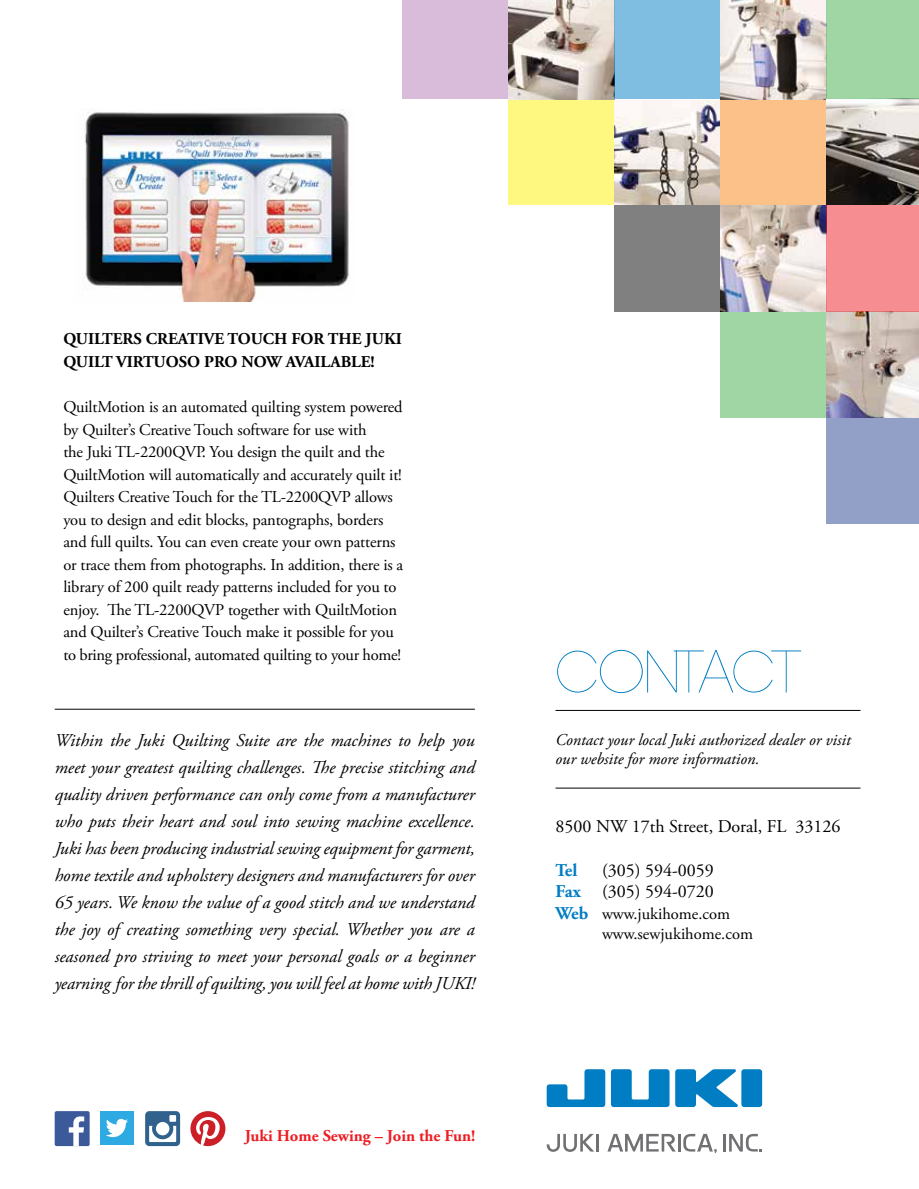
<style>
.page{position:relative;width:919px;height:1189px;background:#fff}
.page>*{position:absolute;margin:0;border:0;box-sizing:border-box;transform-origin:0 0}
.t1{font:300 60px "Code";letter-spacing:-.045em;color:#007dc3}
.t2{font:italic 18px/27px "Adobe Garamond Pro";letter-spacing:-.01em;color:#000;text-align:justify}
.t3{font:18px/21.6px "Adobe Garamond Pro";color:#000;text-align:right}
.t4{font:700 18px "Adobe Garamond Pro";color:#007dc3}
.t5{font:16.5px/22.5px "Adobe Garamond Pro";letter-spacing:-.01em;color:#000}
.t6{font:italic 16.5px/19.8px "Adobe Garamond Pro";color:#000}
.t7{font:700 16.5px/22.5px "Adobe Garamond Pro";color:#000}
.t8{font:700 16.5px "Adobe Garamond Pro";color:#ed1d24}
.s1{font-weight:700;color:#007dc3}
.s2{font-weight:700;font-size:18px;color:#007dc3}
</style>
<div class="page">
<hr style="left:55px;top:708px;width:420px;height:1px;background:#000">
<div style="left:55px;top:1110px;width:35px;height:35px;background:#3c5a99;border-radius:2px"></div>
<svg style="left:69px;top:1116px;width:15px;height:29px"></svg>
<svg style="left:145px;top:1111px;width:35px;height:34px"></svg>
<svg style="left:190px;top:1111px;width:35px;height:34px"></svg>
<div style="left:100px;top:1110px;width:34px;height:34px;background:#2caae1"></div>
<svg style="left:106px;top:1118px;width:22px;height:18px"></svg>
<img style="left:84px;top:109px;width:265px;height:192px">
<hr style="left:555px;top:710px;width:305px;height:1px;background:#000">
<hr style="left:555px;top:787px;width:305px;height:1px;background:#000">
<hr style="left:596px;top:1133px;width:3px;height:18px;background:#717073">
<svg style="left:547px;top:1133px;width:47px;height:18px"></svg>
<hr style="left:723px;top:1133px;width:3px;height:18px;background:#717073">
<svg style="left:729px;top:1133px;width:33px;height:18px"></svg>
<svg style="left:607px;top:1133px;width:110px;height:19px"></svg>
<div style="left:741px;top:1069px;width:21px;height:37px;background:#007dc3;border-radius:3px"></div>
<svg style="left:675px;top:1069px;width:63px;height:37px"></svg>
<svg style="left:611px;top:1069px;width:58px;height:37px"></svg>
<svg style="left:547px;top:1069px;width:58px;height:37px"></svg>
<div style="left:402px;top:0;width:106px;height:99px;background:#d9bcda"></div>
<div style="left:508px;top:99px;width:106px;height:106px;background:#fff880"></div>
<div style="left:614px;top:205px;width:106px;height:106px;background:#808080"></div>
<div style="left:720px;top:311px;width:106px;height:106px;background:#a0d6a4"></div>
<div style="left:826px;top:417px;width:93px;height:106px;background:#929fc7"></div>
<img style="left:508px;top:0;width:106px;height:99px">
<img style="left:614px;top:101px;width:106px;height:104px">
<img style="left:720px;top:205px;width:106px;height:106px">
<img style="left:826px;top:311px;width:93px;height:106px">
<div style="left:614px;top:0;width:106px;height:99px;background:#80bee1"></div>
<div style="left:720px;top:99px;width:106px;height:106px;background:#fcc188"></div>
<div style="left:826px;top:205px;width:93px;height:106px;background:#f68e91"></div>
<img style="left:720px;top:0;width:106px;height:99px">
<img style="left:826px;top:99px;width:93px;height:106px">
<div style="left:826px;top:0;width:93px;height:99px;background:#a0d6a4"></div>
<p class="t7" style="left:63px;top:328px;width:340px">QUILTERS CREATIVE TOUCH FOR THE JUKI<br>QUILT VIRTUOSO PRO NOW AVAILABLE!</p>
<p class="t5" style="left:63px;top:396px;width:341px">QuiltMotion is an automated quilting system powered by Quilter’s Creative Touch software for use with<br>the Juki TL-2200QVP. You design the quilt and the QuiltMotion will automatically and accurately quilt it!<br>Quilters Creative Touch for the TL-2200QVP allows you to design and edit blocks, pantographs, borders and full quilts. You can even create your own patterns or trace them from photographs. In addition, there is a library of 200 quilt ready patterns included for you to enjoy. The TL-2200QVP together with QuiltMotion and Quilter’s Creative Touch make it possible for you to bring professional, automated quilting to your home!</p>
<p class="t2" style="left:55px;top:726px;width:422px">Within the Juki Quilting Suite are the machines to help you meet your greatest quilting challenges. The precise stitching and quality driven performance can only come from a manufacturer who puts their heart and soul into sewing machine excellence.<br>Juki has been producing industrial sewing equipment for garment, home textile and upholstery designers and manufacturers for over 65 years. We know the value of a good stitch and we understand the joy of creating something very special. Whether you are a seasoned pro striving to meet your personal goals or a beginner yearning for the thrill of quilting, you will feel at home with JUKI!</p>
<p class="t8" style="left:245px;top:1125px;width:232px">Juki Home Sewing – Join the Fun!</p>
<h1 class="t1" style="left:555px;top:642px;width:248px">CONTACT</h1>
<p class="t6" style="left:555px;top:729px;width:297px">Contact your local Juki authorized dealer or visit our website for more information.</p>
<p class="t3" style="left:555px;top:816px;width:287px">8500 NW 17th Street, Doral, FL 33126</p>
<p class="t4" style="left:555px;top:859px;width:24px">Tel</p>
<p class="t3" style="left:555px;top:859px;width:160px">(305) 594-0059<br><span class="s1">Fax</span> (305) 594-0720</p>
<p class="t5" style="left:602px;top:904px;width:152px;line-height:19.8px;text-indent:-46px"><span class="s2">Web</span> www.jukihome.com www.sewjukihome.com</p>
</div>
